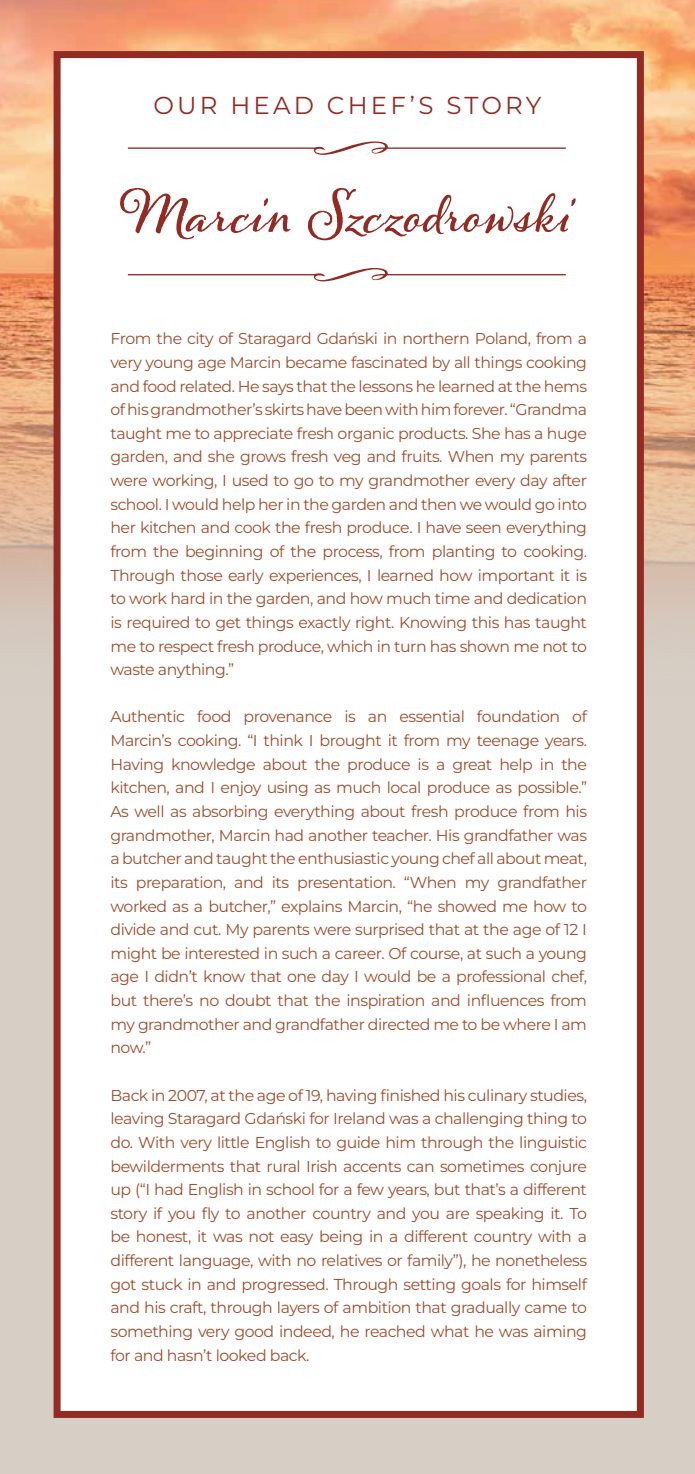
<style>
.page{position:relative;width:695px;height:1474px;background:#fff}
.page>*{position:absolute;margin:0;border:0;box-sizing:border-box;transform-origin:0 0}
.t1{font:700 52.5px "Alana PRO";letter-spacing:.02em;color:#922b24}
.t2{font:100 24.5px "Montserrat";letter-spacing:.13em;color:#922b24}
.t3{font:100 15.75px/23.6px "Montserrat";letter-spacing:-.03em;color:#9e4e30;text-align:justify}
</style>
<div class="page">
<div style="left:0;top:0;width:694px;height:1473px;background:#d7cfc6"></div>
<img style="left:0;top:0;width:694px;height:1057px">
<div style="left:54px;top:51px;width:589px;height:1366px;background:#fff;border:7px solid #922b24"></div>
<svg style="left:128px;top:268px;width:437px;height:13px"></svg>
<svg style="left:128px;top:141px;width:437px;height:14px"></svg>
<h2 class="t2" style="left:153px;top:89px;width:389px">OUR HEAD CHEF’S STORY</h2>
<h1 class="t1" style="left:123px;top:182px;width:452px">Marcin Szczodrowski</h1>
<p class="t3" style="left:110px;top:326px;width:478px">From the city of Staragard Gdański in northern Poland, from a very young age Marcin became fascinated by all things cooking and food related. He says that the lessons he learned at the hems of his grandmother’s skirts have been with him forever. “Grandma taught me to appreciate fresh organic products. She has a huge garden, and she grows fresh veg and fruits. When my parents were working, I used to go to my grandmother every day after school. I would help her in the garden and then we would go into her kitchen and cook the fresh produce. I have seen everything from the beginning of the process, from planting to cooking.<br>Through those early experiences, I learned how important it is to work hard in the garden, and how much time and dedication is required to get things exactly right. Knowing this has taught me to respect fresh produce, which in turn has shown me not to waste anything.”</p>
<p class="t3" style="left:110px;top:704px;width:478px">Authentic food provenance is an essential foundation of Marcin’s cooking. “I think I brought it from my teenage years.<br>Having knowledge about the produce is a great help in the kitchen, and I enjoy using as much local produce as possible.” As well as absorbing everything about fresh produce from his grandmother, Marcin had another teacher. His grandfather was a butcher and taught the enthusiastic young chef all about meat, its preparation, and its presentation. “When my grandfather worked as a butcher,” explains Marcin, “he showed me how to divide and cut. My parents were surprised that at the age of 12 I might be interested in such a career. Of course, at such a young age I didn’t know that one day I would be a professional chef, but there’s no doubt that the inspiration and influences from my grandmother and grandfather directed me to be where I am now.”</p>
<p class="t3" style="left:110px;top:1082px;width:478px">Back in 2007, at the age of 19, having finished his culinary studies, leaving Staragard Gdański for Ireland was a challenging thing to do. With very little English to guide him through the linguistic bewilderments that rural Irish accents can sometimes conjure up (“I had English in school for a few years, but that’s a different story if you fly to another country and you are speaking it. To be honest, it was not easy being in a different country with a different language, with no relatives or family”), he nonetheless got stuck in and progressed. Through setting goals for himself and his craft, through layers of ambition that gradually came to something very good indeed, he reached what he was aiming for and hasn’t looked back.</p>
</div>
